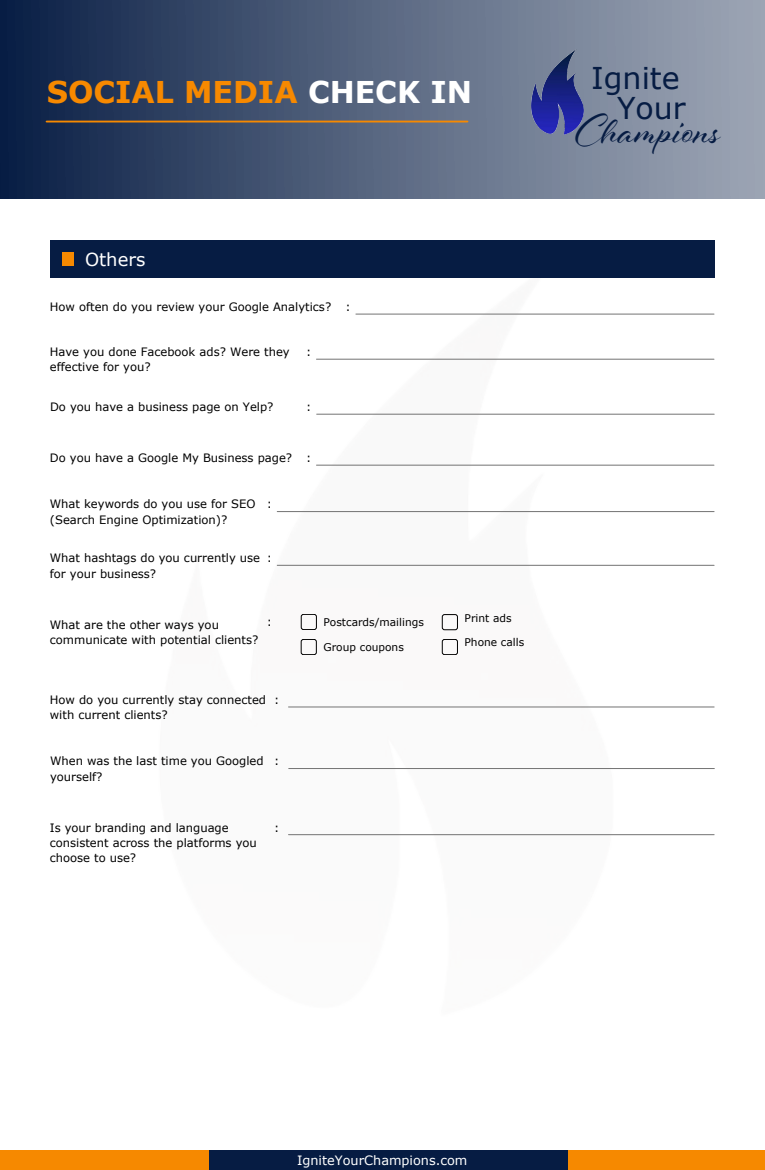
<style>
.page{position:relative;width:765px;height:1170px;background:#fff}
.page>*{position:absolute;margin:0;border:0;box-sizing:border-box;transform-origin:0 0}
.t1{font:44.25px "Al Fresco";color:#061c43}
.t2{font:30.12px "Verdana";color:#061c43}
.t3{font:700 30px "Verdana";color:#f78900}
.t4{font:18px "Verdana";color:#fff}
.t5{font:12.88px "Verdana";color:#fff}
.t6{font:11.62px/15.4px "Verdana";color:#000}
.t7{font:10.62px "Verdana";color:#000}
.s1{color:#fff}
</style>
<div class="page">
<img style="left:50px;top:240px;width:665px;height:596px">
<div style="left:50px;top:241px;width:664px;height:37px;background:#061c43"></div>
<div style="left:62px;top:253px;width:12px;height:13px;background:#f68900"></div>
<div style="left:0;top:1150px;width:765px;height:20px;background:#f68900"></div>
<div style="left:209px;top:1150px;width:359px;height:20px;background:#061c43"></div>
<div style="left:0;top:0;width:765px;height:198px;background:linear-gradient(to right,#0e2247,#a2aab8)"></div>
<hr style="left:47px;top:121px;width:421px;height:1px;background:#f68900">
<div style="left:301px;top:614px;width:16px;height:16px;border:1px solid #000;border-radius:2px"></div>
<img style="left:532px;top:50px;width:51px;height:85px">
<hr style="left:356px;top:314px;width:358px;height:1px;background:#737373">
<hr style="left:316px;top:359px;width:398px;height:1px;background:#737373">
<hr style="left:317px;top:414px;width:397px;height:1px;background:#737373">
<hr style="left:316px;top:465px;width:398px;height:1px;background:#737373">
<hr style="left:277px;top:511px;width:437px;height:1px;background:#737373">
<hr style="left:277px;top:565px;width:437px;height:1px;background:#737373">
<div style="left:442px;top:614px;width:16px;height:16px;border:1px solid #000;border-radius:2px"></div>
<div style="left:301px;top:639px;width:16px;height:16px;border:1px solid #000;border-radius:2px"></div>
<div style="left:442px;top:639px;width:16px;height:16px;border:1px solid #000;border-radius:2px"></div>
<hr style="left:289px;top:707px;width:425px;height:1px;background:#737373">
<hr style="left:289px;top:768px;width:425px;height:1px;background:#737373">
<hr style="left:289px;top:834px;width:425px;height:1px;background:#737373">
<p class="t3" style="left:47px;top:73px;width:427px">SOCIAL MEDIA <span class="s1">CHECK IN</span></p>
<p class="t4" style="left:85px;top:248px;width:62px">Others</p>
<p class="t6" style="left:50px;top:299px;width:283px">How often do you review your Google Analytics?</p>
<p class="t6" style="left:345px;top:299px;width:7px">:</p>
<p class="t6" style="left:50px;top:344px;width:241px">Have you done Facebook ads? Were they effective for you?</p>
<p class="t6" style="left:306px;top:344px;width:7px">:</p>
<p class="t6" style="left:50px;top:399px;width:225px">Do you have a business page on Yelp?</p>
<p class="t6" style="left:306px;top:399px;width:7px">:</p>
<p class="t6" style="left:50px;top:450px;width:244px">Do you have a Google My Business page?</p>
<p class="t6" style="left:306px;top:450px;width:7px">:</p>
<p class="t6" style="left:50px;top:496px;width:207px">What keywords do you use for SEO (Search Engine Optimization)?</p>
<p class="t6" style="left:267px;top:496px;width:7px">:</p>
<p class="t6" style="left:50px;top:550px;width:212px">What hashtags do you currently use for your business?</p>
<p class="t6" style="left:267px;top:550px;width:7px">:</p>
<p class="t6" style="left:50px;top:616px;width:210px">What are the other ways you communicate with potential clients?</p>
<p class="t6" style="left:267px;top:613px;width:7px">:</p>
<p class="t7" style="left:324px;top:615px;width:102px">Postcards/mailings</p>
<p class="t7" style="left:324px;top:640px;width:82px">Group coupons</p>
<p class="t6" style="left:50px;top:692px;width:218px">How do you currently stay connected with current clients?</p>
<p class="t6" style="left:274px;top:692px;width:7px">:</p>
<p class="t6" style="left:50px;top:753px;width:215px">When was the last time you Googled yourself?</p>
<p class="t6" style="left:274px;top:753px;width:7px">:</p>
<p class="t6" style="left:50px;top:819px;width:209px">Is your branding and language consistent across the platforms you choose to use?</p>
<p class="t6" style="left:274px;top:819px;width:7px">:</p>
<p class="t7" style="left:465px;top:612px;width:49px">Print ads</p>
<p class="t7" style="left:465px;top:635px;width:61px">Phone calls</p>
<p class="t2" style="left:591px;top:58px;width:90px">Ignite</p>
<p class="t2" style="left:617px;top:88px;width:70px">Your</p>
<p class="t1" style="left:576px;top:101px;width:147px">Champions</p>
<p class="t5" style="left:297px;top:1152px;width:172px">IgniteYourChampions.com</p>
</div>
